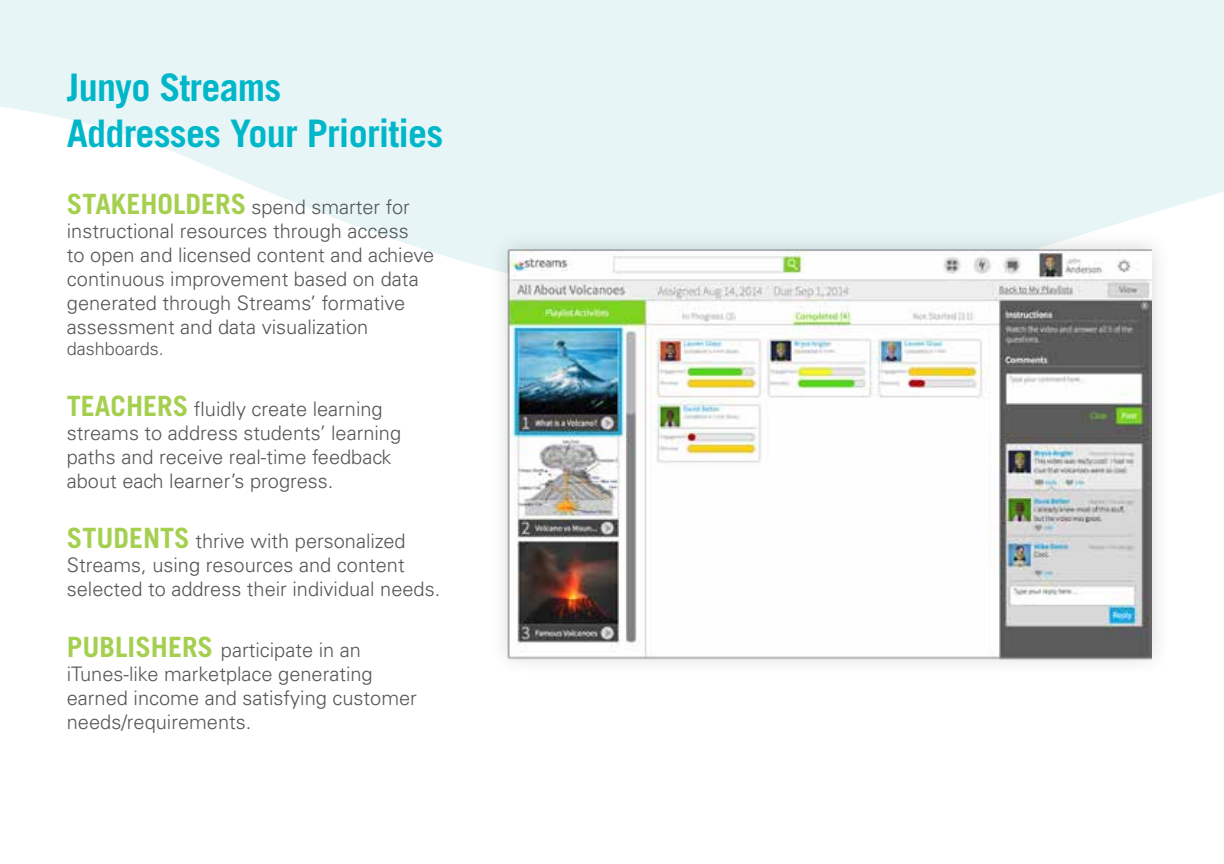
<style>
.page{position:relative;width:1224px;height:864px;background:#fff}
.page>*{position:absolute;margin:0;border:0;box-sizing:border-box;transform-origin:0 0}
.t1{font:700 38px/45.6px "Trade Gothic";letter-spacing:-.02em;color:#00b7c9}
.t2{font:300 20px/24px "Univers";color:#545658}
.t3{font:300 18px "Univers";color:#545658}
.s1{font-family:"Trade Gothic";font-weight:700;font-size:28px;color:#a5cf4f}
</style>
<div class="page">
<svg style="left:0;top:0;width:1224px;height:269px;fill:#e7f5f7"></svg>
<div style="left:489px;top:230px;width:681px;height:447px;background:#545658;opacity:.25"></div>
<img style="left:506px;top:249px;width:645px;height:411px">
<h1 class="t1" style="left:67px;top:65px;width:378px">Junyo Streams<br>Addresses Your Priorities</h1>
<p class="t2" style="left:67px;top:195px;width:369px"><span class="s1">STAKEHOLDERS</span> spend smarter for instructional resources through access<br>to open and licensed content and achieve continuous improvement based on data generated through Streams’ formative assessment and data visualization</p>
<p class="t3" style="left:67px;top:338px;width:99px">dashboards.</p>
<p class="t2" style="left:67px;top:397px;width:336px"><span class="s1">TEACHERS</span> fluidly create learning streams to address students’ learning paths and receive real-time feedback about each learner’s progress.</p>
<p class="t2" style="left:67px;top:529px;width:375px"><span class="s1">STUDENTS</span> thrive with personalized<br>Streams, using resources and content selected to address their individual needs.</p>
<p class="t2" style="left:67px;top:638px;width:352px"><span class="s1">PUBLISHERS</span> participate in an iTunes-like marketplace generating earned income and satisfying customer needs/requirements.</p>
</div>
